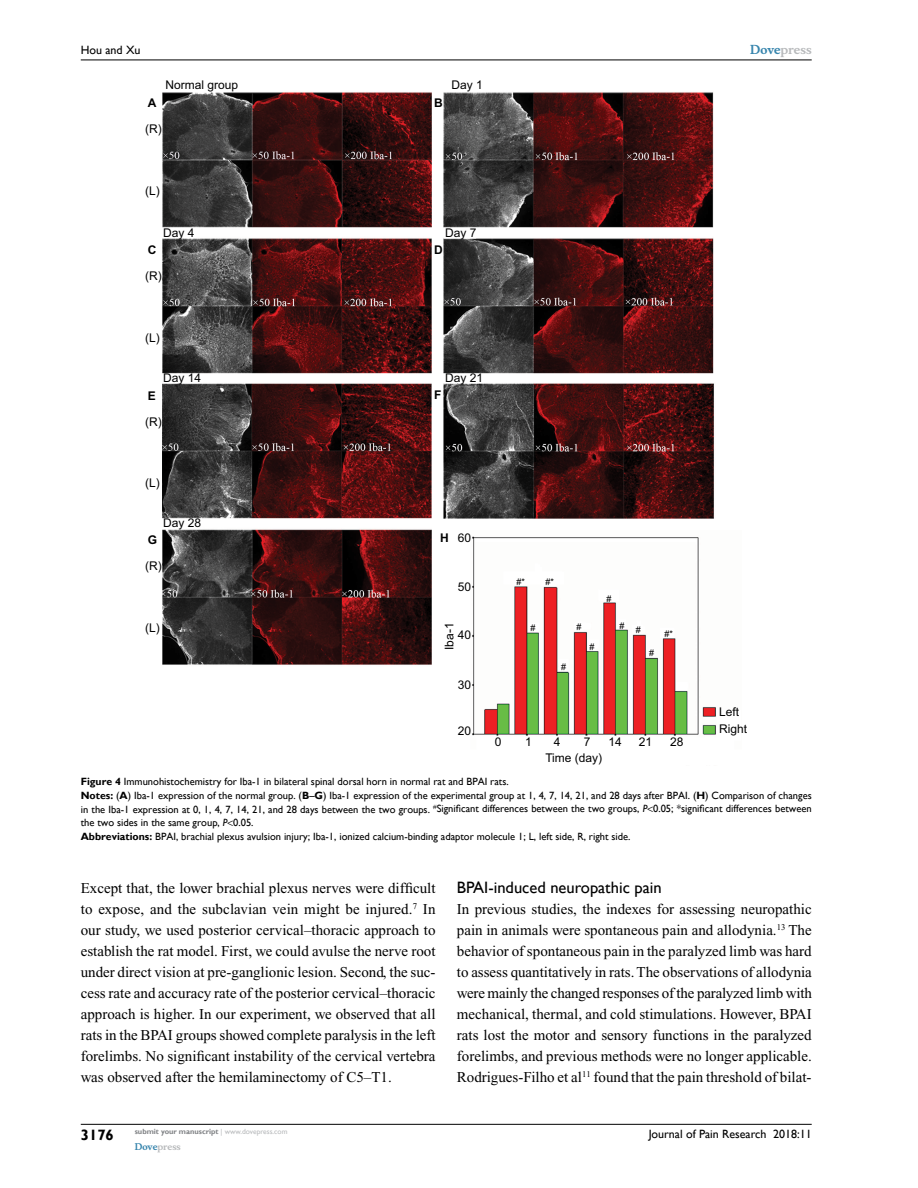
<style>
.page{position:relative;width:918px;height:1188px;background:#fff}
.page>*{position:absolute;margin:0;border:0;box-sizing:border-box;transform-origin:0 0}
.t1{font:16.5px "Gill Sans";color:#000}
.t2{font:15px/21px "Times New Roman";color:#000;text-align:justify}
.t3{font:700 15px "Gill Sans";color:#000}
.t4{font:12px/17.2px "Arial";color:#000}
.t5{font:12px "Gill Sans";color:#000}
.t6{font:700 12px "Musee";color:#b8babc}
.t7{font:700 12px "Arial";color:#000}
.t8{font:10.5px/13.5px "Gill Sans";color:#000}
.t9{font:9px "Arial";color:#000}
.t10{font:700 9px "Musee";color:#b8babc}
.t11{font:700 7.5px "Gill Sans";color:#808285}
.s1{color:#3785ad}
.s2{font-weight:700}
.s3{font-style:italic}
.s4{font-weight:400;color:#b8babc}
</style>
<div class="page">
<hr style="left:81px;top:1124px;width:731px;height:1px;background:#000">
<hr style="left:81px;top:60px;width:731px;height:1px;background:#000">
<img style="left:163px;top:92px;width:553px;height:644px">
<p class="t5" style="left:81px;top:43px;width:61px">Hou and Xu</p>
<p class="t7" style="left:148px;top:94px;width:10px">A</p>
<p class="t4" style="left:165px;top:76px;width:74px">Normal group</p>
<p class="t4" style="left:145px;top:120px;width:18px">(R)</p>
<p class="t4" style="left:145px;top:182px;width:16px">(L)</p>
<p class="t7" style="left:148px;top:241px;width:10px">C</p>
<p class="t4" style="left:163px;top:224px;width:33px">Day 4</p>
<p class="t4" style="left:145px;top:267px;width:18px">(R)</p>
<p class="t4" style="left:145px;top:329px;width:16px">(L)</p>
<p class="t7" style="left:148px;top:387px;width:10px">E</p>
<p class="t4" style="left:163px;top:369px;width:40px">Day 14</p>
<p class="t4" style="left:145px;top:413px;width:18px">(R)</p>
<p class="t4" style="left:145px;top:474px;width:16px">(L)</p>
<p class="t4" style="left:163px;top:514px;width:40px">Day 28</p>
<p class="t7" style="left:148px;top:532px;width:11px">G</p>
<p class="t4" style="left:145px;top:557px;width:18px">(R)</p>
<p class="t4" style="left:145px;top:619px;width:16px">(L)</p>
<p class="t7" style="left:434px;top:94px;width:10px">B</p>
<p class="t4" style="left:452px;top:76px;width:33px">Day 1</p>
<p class="t4" style="left:445px;top:224px;width:33px">Day 7</p>
<p class="t7" style="left:434px;top:241px;width:10px">D</p>
<p class="t4" style="left:445px;top:369px;width:40px">Day 21</p>
<p class="t7" style="left:434px;top:387px;width:9px">F</p>
<p class="t6" style="left:750px;top:43px;width:63px"><span class="s1">Dove</span>press</p>
<p class="t7" style="left:440px;top:529px;width:10px">H</p>
<p class="t4" style="left:458px;top:529px;width:15px">60</p>
<p class="t4" style="left:458px;top:578px;width:15px">50</p>
<p class="t4" style="left:458px;top:626px;width:15px">40</p>
<p class="t4" style="left:441px;top:650px;width:29px;rotate:-90deg">Iba-1</p>
<p class="t4" style="left:458px;top:676px;width:15px">30</p>
<p class="t4" style="left:458px;top:722px;width:15px">20</p>
<p class="t9" style="left:516px;top:576px;width:10px">#*</p>
<p class="t9" style="left:545px;top:576px;width:10px">#*</p>
<p class="t9" style="left:531px;top:622px;width:7px">#</p>
<p class="t9" style="left:561px;top:661px;width:7px">#</p>
<p class="t9" style="left:577px;top:621px;width:7px">#</p>
<p class="t9" style="left:589px;top:641px;width:7px">#</p>
<p class="t9" style="left:607px;top:592px;width:7px">#</p>
<p class="t9" style="left:620px;top:620px;width:7px">#</p>
<p class="t9" style="left:636px;top:624px;width:7px">#</p>
<p class="t9" style="left:649px;top:646px;width:7px">#</p>
<p class="t9" style="left:665px;top:628px;width:10px">#*</p>
<p class="t4" style="left:495px;top:733px;width:8px">0</p>
<p class="t4" style="left:525px;top:733px;width:8px">1</p>
<p class="t4" style="left:554px;top:733px;width:8px">4</p>
<p class="t4" style="left:584px;top:733px;width:8px">7</p>
<p class="t4" style="left:609px;top:733px;width:15px">14</p>
<p class="t4" style="left:639px;top:733px;width:15px">21</p>
<p class="t4" style="left:670px;top:733px;width:15px">28</p>
<p class="t4" style="left:545px;top:749px;width:58px">Time (day)</p>
<p class="t4" style="left:719px;top:703px;width:30px">Left<br>Right</p>
<p class="t8" style="left:81px;top:775px;width:732px"><span class="s2">Figure 4</span> Immunohistochemistry for Iba-1 in bilateral spinal dorsal horn in normal rat and BPAI rats.<br><span class="s2">Notes:</span> (<span class="s2">A</span>) Iba-1 expression of the normal group. (<span class="s2">B</span>–<span class="s2">G</span>) Iba-1 expression of the experimental group at 1, 4, 7, 14, 21, and 28 days after BPAI . (<span class="s2">H</span>) Comparison of changes in the Iba-1 expression at 0, 1, 4, 7, 14, 21, and 28 days between the two groups. <sup>#</sup>Significant differences between the two groups, <span class="s3">P</span> 0.05; *significant differences between the two sides in the same group, <span class="s3">P</span> 0.05.<br><span class="s2">Abbreviations:</span> BPAI, brachial plexus avulsion injury; Iba-1, ionized calcium-binding adaptor molecule 1; L, left side, R, right side.</p>
<p class="t2" style="left:81px;top:878px;width:356px">Except that, the lower brachial plexus nerves were difficult to expose, and the subclavian vein might be injured.<sup>7</sup> In our study, we used posterior cervical–thoracic approach to establish the rat model. First, we could avulse the nerve root under direct vision at pre-ganglionic lesion. Second, the suc&shy;cess rate and accuracy rate of the posterior cervical–thoracic approach is higher. In our experiment, we observed that all rats in the BPAI groups showed complete paralysis in the left forelimbs. No significant instability of the cervical vertebra was observed after the hemilaminectomy of C5–T1.</p>
<p class="t1" style="left:457px;top:878px;width:206px">BPAI-induced neuropathic pain</p>
<p class="t2" style="left:457px;top:898px;width:357px">In previous studies, the indexes for assessing neuropathic pain in animals were spontaneous pain and allodynia.<sup>13</sup> The behavior of spontaneous pain in the paralyzed limb was hard to assess quantitatively in rats. The observations of allodynia were mainly the changed responses of the paralyzed limb with mechanical, thermal, and cold stimulations. However, BPAI rats lost the motor and sensory functions in the paralyzed forelimbs, and previous methods were no longer applicable.<br>Rodrigues-Filho et al<sup>11</sup> found that the pain threshold of bilat-</p>
<p class="t3" style="left:81px;top:1126px;width:35px">3176</p>
<p class="t11" style="left:135px;top:1127px;width:154px">submit your manuscript <span class="s4">| www.dovepress.com</span></p>
<p class="t10" style="left:135px;top:1141px;width:48px"><span class="s1">Dove</span>press</p>
<p class="t5" style="left:649px;top:1127px;width:164px">Journal of Pain Research 2018:11</p>
</div>
